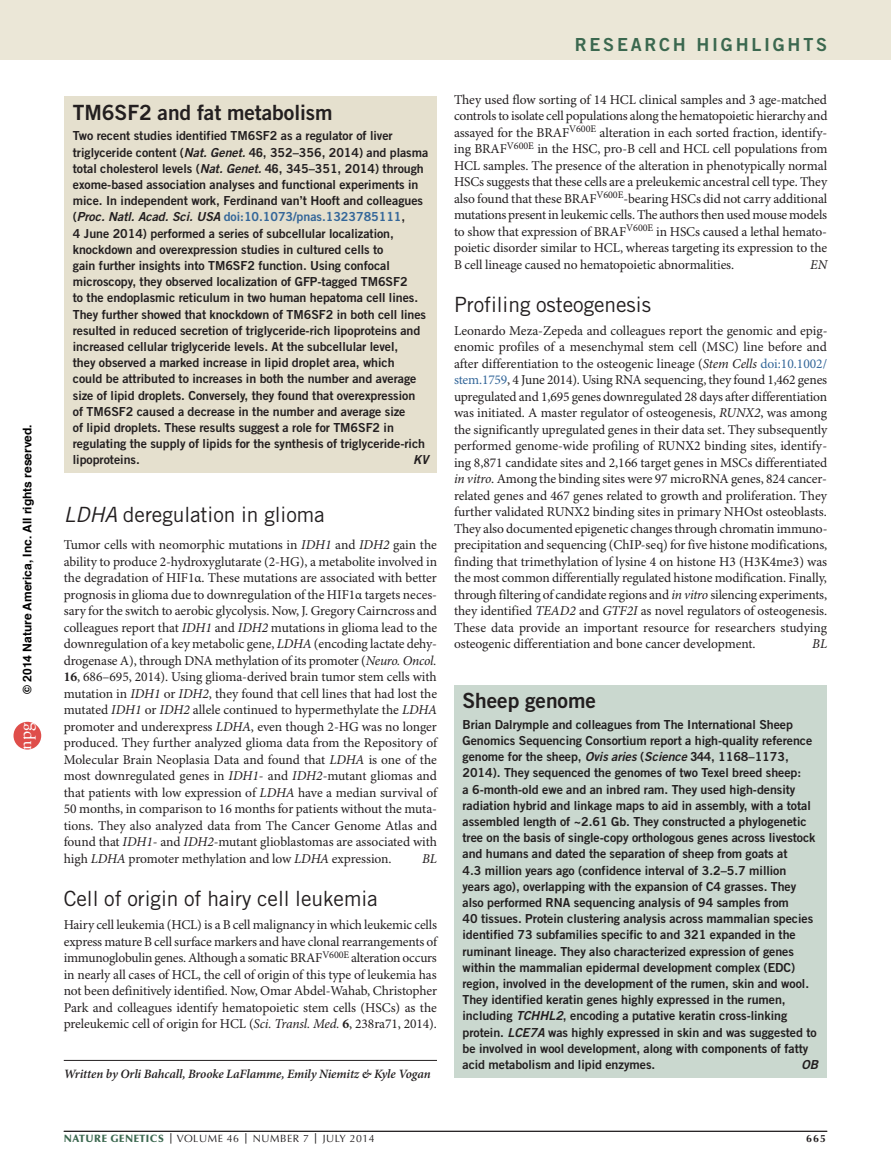
<style>
.page{position:relative;width:891px;height:1175px;background:#fff}
.page>*{position:absolute;margin:0;border:0;box-sizing:border-box;transform-origin:0 0}
.t1{font:21px "Trade Gothic LT Std";letter-spacing:-.005em;color:#231f20}
.t2{font:21px "Trade Gothic LT Std Bd 2";letter-spacing:-.005em;color:#231f20}
.t3{font:18px "Trade Gothic LT Std Bd 2";letter-spacing:.15em;color:#3b684f}
.t4{font:18px "Adobe Garamond Pro";color:#fff}
.t5{font:13.5px/16.5px "Minion Pro";letter-spacing:-.01em;color:#231f20;text-align:justify}
.t6{font:italic 13.5px "Minion Pro";color:#231f20}
.t7{font:italic 600 12.75px "Minion Pro";letter-spacing:-.01em;color:#231f20}
.t8{font:12.45px/16.2px "Trade Gothic LT Std Bd 2";letter-spacing:-.005em;color:#231f20}
.t9{font:12.45px "Trade Gothic LT Std Bd 2 Obl";color:#231f20}
.t10{font:700 12px "Helvetica";color:#000}
.t11{font:10.5px "Optima LT Std";letter-spacing:.05em;color:#231f20}
.t12{font:700 10.5px "Optima LT Std";color:#231f20}
.s1{font-family:"Arial"}
.s2{font-family:"Trade Gothic LT Std Bd 2 Obl"}
.s3{font-family:"Trade Gothic LT Std";font-weight:700}
.s4{color:#369}
.s5{font-style:italic}
.s6{font-weight:700}
.s7{font-weight:900;color:#3b684f}
</style>
<div class="page">
<div style="left:0;top:0;width:891px;height:60px;background:#ebe7d7"></div>
<hr style="left:64px;top:1131px;width:763px;height:1px;background:#231f20">
<hr style="left:64px;top:1060px;width:373px;height:1px;background:#231f20">
<div style="left:64px;top:96px;width:373px;height:377px;background:#e5e0ce"></div>
<div style="left:454px;top:684px;width:373px;height:393px;background:#cad8cf"></div>
<div style="left:14px;top:722px;width:27px;height:27px;background:#df4e4a;border-radius:50%"></div>
<p class="t10" style="left:18px;top:693px;width:271px;rotate:-90deg">© 201<span class="s1">4</span> Nature America, Inc. All rights reserved.</p>
<h2 class="t4" style="left:15px;top:749px;width:28px;rotate:-90deg">npg</h2>
<h2 class="t3" style="left:575px;top:34px;width:254px">research highlights</h2>
<h1 class="t2" style="left:73px;top:99px;width:261px">TM6SF2 and fat metabolism</h1>
<p class="t8" style="left:73px;top:128px;width:357px">Two recent studies identified TM6SF2 as a regulator of liver triglyceride content (<span class="s2">Nat. Genet.</span> <span class="s3">46</span>, 352–356, 2014) and plasma total cholesterol levels (<span class="s2">Nat. Genet.</span> <span class="s3">46</span>, 345–351, 2014) through exome-based association analyses and functional experiments in mice. I n independent work, Ferdinand van’t Hooft and colleagues (<span class="s2">Proc. Natl. Acad. Sci. USA</span> <span class="s4">doi:10.1073/pnas.1323785111</span>,<br>4 June 2014) performed a series of subcellular localization, knockdown and overexpression studies in cultured cells to<br>gain further insights into TM6SF2 function. Using confocal microscopy, they observed localization of GFP-tagged TM6SF2<br>to the endoplasmic reticulum in two human hepatoma cell lines.<br>They further showed that knockdown of TM6SF2 in both cell lines resulted in reduced secretion of triglyceride-rich lipoproteins and increased cellular triglyceride levels. At the subcellular level,<br>they observed a marked increase in lipid droplet area, which<br>could be attributed to increases in both the number and average size of lipid droplets. Conversely, they found that overexpression of TM6SF2 caused a decrease in the number and average size<br>of lipid droplets. These results suggest a role for TM6SF2 in regulating the supply of lipids for the synthesis of triglyceride-rich lipoproteins.</p>
<p class="t9" style="left:413px;top:452px;width:17px">KV</p>
<h1 class="t1" style="left:64px;top:501px;width:262px"><span class="s5">LDHA</span> deregulation in glioma</h1>
<p class="t5" style="left:64px;top:537px;width:375px">Tumor cells with neomorphic mutations in <span class="s5">IDH1</span> and <span class="s5">IDH2</span> gain the ability to produce 2-hydroxyglutarate (2-HG), a metabolite involved in the degradation of HIF1α. These mutations are associated with better prognosis in glioma due to downregulation of the HIF1α targets neces&shy;sary for the switch to aerobic glycolysis. Now, J. Gregory Cairncross and colleagues report that <span class="s5">IDH1</span> and <span class="s5">IDH2</span> mutations in glioma lead to the downregulation of a key metabolic gene, <span class="s5">LDHA</span> (encoding lactate dehy&shy;drogenase A), through DNA methylation of its promoter (<span class="s5">Neuro. Oncol.<br></span><span class="s6">16</span>, 686–695, 2014). Using glioma-derived brain tumor stem cells with mutation in <span class="s5">IDH1</span> or <span class="s5">IDH2</span>, they found that cell lines that had lost the mutated <span class="s5">IDH1</span> or <span class="s5">IDH2</span> allele continued to hypermethylate the <span class="s5">LDHA </span>promoter and underexpress <span class="s5">LDHA</span>, even though 2-HG was no longer produced. They further analyzed glioma data from the Repository of Molecular Brain Neoplasia Data and found that <span class="s5">LDHA</span> is one of the most downregulated genes in <span class="s5">IDH1</span>- and <span class="s5">IDH2</span>-mutant gliomas and that patients with low expression of <span class="s5">LDHA</span> have a median survival of 50 months, in comparison to 16 months for patients without the muta&shy;tions. They also analyzed data from The Cancer Genome Atlas and found that <span class="s5">IDH1</span>- and <span class="s5">IDH2</span>-mutant glioblastomas are associated with high <span class="s5">LDHA</span> promoter methylation and low <span class="s5">LDHA</span> expression.</p>
<p class="t6" style="left:422px;top:850px;width:16px">BL</p>
<h1 class="t1" style="left:64px;top:886px;width:315px">Cell of origin of hairy cell leukemia</h1>
<p class="t5" style="left:64px;top:917px;width:375px">Hairy cell leukemia (HCL) is a B cell malignancy in which leukemic cells express mature B cell surface markers and have clonal rearrangements of immunoglobulin genes. Although a somatic BRAF<sup>V600E</sup> alteration occurs in nearly all cases of HCL, the cell of origin of this type of leukemia has not been definitively identified. Now, Omar Abdel-Wahab, Christopher Park and colleagues identify hematopoietic stem cells (HSCs) as the preleukemic cell of origin for HCL (<span class="s5">Sci. Transl. Med.</span> <span class="s6">6</span>, 238ra71, 2014).</p>
<p class="t7" style="left:64px;top:1065px;width:368px">Written by Orli Bahcall, Brooke LaFlamme, Emily Niemitz &amp; Kyle Vogan</p>
<p class="t5" style="left:454px;top:92px;width:375px">They used flow sorting of 14 HCL clinical samples and 3 age-matched controls to isolate cell populations along the hematopoietic hierarchy and assayed for the BRAF<sup>V600E</sup> alteration in each sorted fraction, identify&shy;ing BRAF<sup>V600E</sup> in the HSC, pro-B cell and HCL cell populations from HCL samples. The presence of the alteration in phenotypically normal HSCs suggests that these cells are a preleukemic ancestral cell type. They also found that these BRAF<sup>V600E</sup>-bearing HSCs did not carry additional mutations present in leukemic cells. The authors then used mouse models to show that expression of BRAF<sup>V600E</sup> in HSCs caused a lethal hemato&shy;poietic disorder similar to HCL, whereas targeting its expression to the B cell lineage caused no hematopoietic abnormalities.</p>
<p class="t6" style="left:810px;top:256px;width:19px">EN</p>
<h1 class="t1" style="left:454px;top:292px;width:199px">Profiling osteogenesis</h1>
<p class="t5" style="left:454px;top:323px;width:375px">Leonardo Meza-Zepeda and colleagues report the genomic and epig&shy;enomic profiles of a mesenchymal stem cell (MSC) line before and after differentiation to the osteogenic lineage (<span class="s5">Stem Cells</span> <span class="s4">doi:10.1002/ stem.1759</span>, 4 June 2014). Using RNA sequencing, they found 1,462 genes upregulated and 1,695 genes downregulated 28 days after differentiation was initiated. A master regulator of osteogenesis, <span class="s5">RUNX2</span>, was among the significantly upregulated genes in their data set. They subsequently performed genome-wide profiling of RUNX2 binding sites, identify&shy;ing 8,871 candidate sites and 2,166 target genes in MSCs differentiated <span class="s5">in vitro</span>. Among the binding sites were 97 microRNA genes, 824 cancer&shy;related genes and 467 genes related to growth and proliferation. They further validated RUNX2 binding sites in primary NHOst osteoblasts.<br>They also documented epigenetic changes through chromatin immuno&shy;precipitation and sequencing (ChIP-seq) for five histone modifications, finding that trimethylation of lysine 4 on histone H3 (H3K4me3) was the most common differentially regulated histone modification. Finally, through filtering of candidate regions and <span class="s5">in vitro</span> silencing experiments, they identified <span class="s5">TEAD2</span> and <span class="s5">GTF2I</span> as novel regulators of osteogenesis.<br>These data provide an important resource for researchers studying osteogenic differentiation and bone cancer development.</p>
<p class="t6" style="left:812px;top:636px;width:16px">BL</p>
<h1 class="t2" style="left:463px;top:687px;width:135px">Sheep genome</h1>
<p class="t8" style="left:463px;top:716px;width:356px">Brian Dalrymple and colleagues from The I nternational Sheep Genomics Sequencing Consortium report a high-quality reference genome for the sheep, <span class="s2">Ovis aries</span> (<span class="s2">Science</span> <span class="s3">344</span>, 1168–1173, 2014). They sequenced the genomes of two Texel breed sheep:<br>a 6-month-old ewe and an inbred ram. They used high-density radiation hybrid and linkage maps to aid in assembly, with a total assembled length of ~2.61 Gb. They constructed a phylogenetic tree on the basis of single-copy orthologous genes across livestock and humans and dated the separation of sheep from goats at<br>4.3 million years ago (confidence interval of 3.2–5.7 million years ago), overlapping with the expansion of C4 grasses. They also performed RNA sequencing analysis of 94 samples from<br>40 tissues. Protein clustering analysis across mammalian species identified 73 subfamilies specific to and 321 expanded in the ruminant lineage. They also characterized expression of genes within the mammalian epidermal development complex (EDC) region, involved in the development of the rumen, skin and wool.<br>They identified keratin genes highly expressed in the rumen, including <span class="s2">TCHHL2</span>, encoding a putative keratin cross-linking protein. <span class="s2">LCE7A</span> was highly expressed in skin and was suggested to be involved in wool development, along with components of fatty acid metabolism and lipid enzymes.</p>
<p class="t9" style="left:802px;top:1056px;width:18px">OB</p>
<p class="t11" style="left:64px;top:1132px;width:312px"><span class="s7">NATURE GENETICS</span> <span class="s6">|</span> VOLUME 46 <span class="s6">|</span> NUMBER 7 <span class="s6">|</span> JULY 2014</p>
<p class="t12" style="left:806px;top:1132px;width:21px">665</p>
</div>
